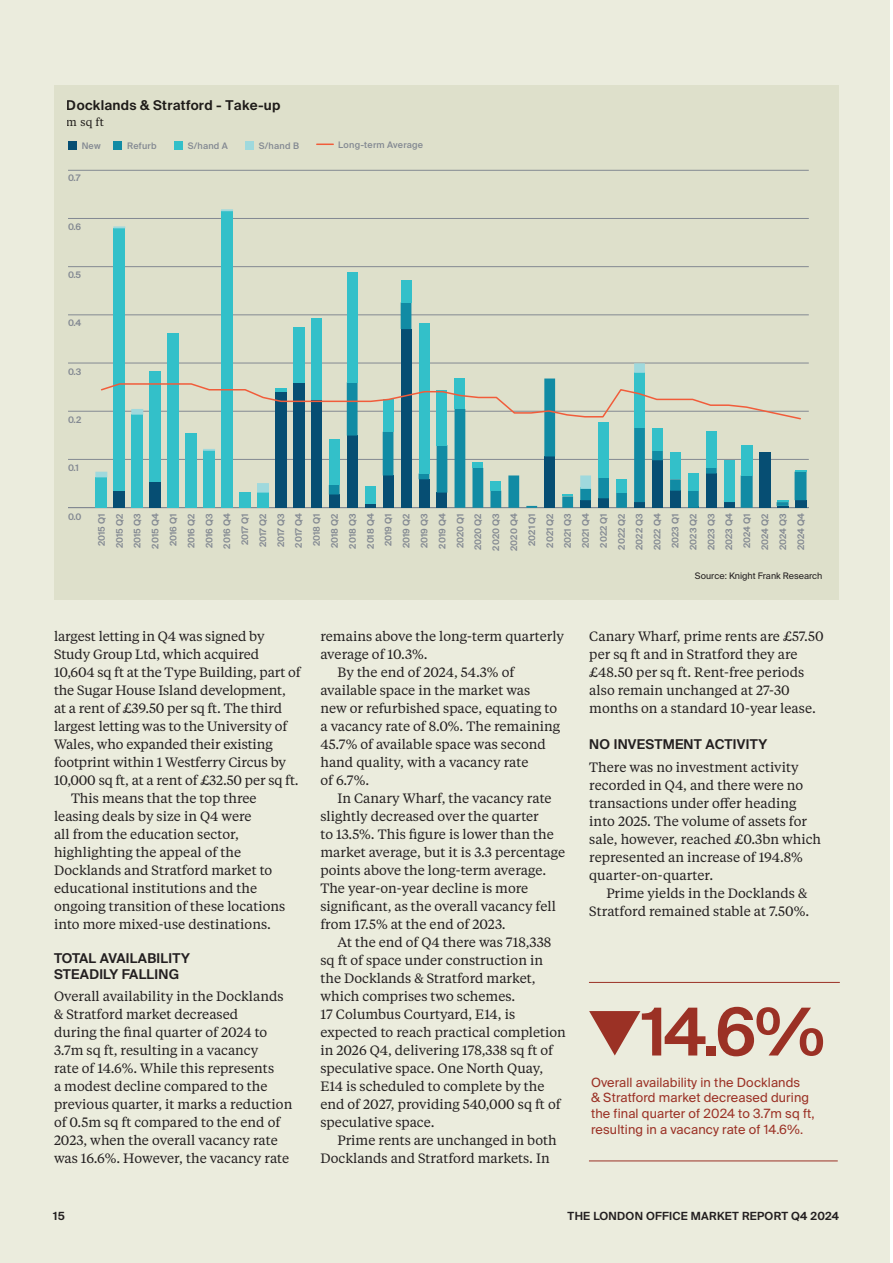
<style>
.page{position:relative;width:893px;height:1263px;background:#fff}
.page>*{position:absolute;margin:0;border:0;box-sizing:border-box;transform-origin:0 0}
.t1{font:600 66px "Suisse Intl";color:#9b3125}
.t2{font:13.5px/18px "Tiempos Text";color:#231f20}
.t3{font:600 13.5px/15.8px "Suisse Intl";letter-spacing:.02em;color:#231f20}
.t4{font:12.75px/15.8px "Suisse Intl";letter-spacing:.01em;color:#9b3125}
.t5{font:600 11.25px "Suisse Intl";letter-spacing:.025em;color:#231f20}
.t6{font:11.25px "Tiempos Text";color:#231f20}
.t7{font:600 9px/18px "Suisse Intl";color:#838992;text-align:right}
.t8{font:500 9px "Suisse Intl";letter-spacing:.025em;color:#838992}
.t9{font:9px "Suisse Intl";color:#231f20}
</style>
<div class="page">
<div style="left:0;top:0;width:890px;height:1263px;background:#ebecdd"></div>
<div style="left:54px;top:85px;width:785px;height:515px;background:#dee0cb"></div>
<hr style="left:589px;top:1160px;width:249px;height:1px;background:#9b3125">
<hr style="left:589px;top:982px;width:251px;height:1px;background:#9b3125">
<div style="left:68px;top:141px;width:9px;height:8px;background:#064e73"></div>
<div style="left:114px;top:141px;width:8px;height:8px;background:#118ba4"></div>
<div style="left:174px;top:141px;width:9px;height:8px;background:#33c0c9"></div>
<div style="left:245px;top:141px;width:9px;height:8px;background:#9fd9dd"></div>
<svg style="left:317px;top:144px;width:16px;height:1px"></svg>
<hr style="left:68px;top:507px;width:741px;height:1px;background:#838992">
<hr style="left:68px;top:459px;width:741px;height:1px;background:#838992">
<hr style="left:68px;top:411px;width:741px;height:1px;background:#838992">
<hr style="left:68px;top:363px;width:741px;height:1px;background:#838992">
<hr style="left:68px;top:315px;width:741px;height:1px;background:#838992">
<hr style="left:68px;top:266px;width:741px;height:1px;background:#838992">
<hr style="left:68px;top:218px;width:741px;height:1px;background:#838992">
<hr style="left:68px;top:170px;width:741px;height:1px;background:#838992">
<div style="left:311px;top:399px;width:11px;height:109px;background:#064e73"></div>
<div style="left:293px;top:382px;width:12px;height:126px;background:#064e73"></div>
<div style="left:275px;top:392px;width:12px;height:116px;background:#064e73"></div>
<div style="left:149px;top:481px;width:12px;height:27px;background:#064e73"></div>
<div style="left:113px;top:491px;width:12px;height:17px;background:#064e73"></div>
<svg style="left:329px;top:314px;width:477px;height:194px"></svg>
<svg style="left:795px;top:470px;width:11px;height:2px"></svg>
<svg style="left:777px;top:500px;width:12px;height:8px"></svg>
<div style="left:741px;top:445px;width:12px;height:30px;background:#33c0c9"></div>
<div style="left:724px;top:460px;width:11px;height:42px;background:#33c0c9"></div>
<div style="left:706px;top:432px;width:11px;height:36px;background:#33c0c9"></div>
<div style="left:688px;top:474px;width:11px;height:17px;background:#33c0c9"></div>
<div style="left:670px;top:453px;width:11px;height:26px;background:#33c0c9"></div>
<div style="left:652px;top:428px;width:11px;height:23px;background:#33c0c9"></div>
<svg style="left:562px;top:494px;width:11px;height:2px"></svg>
<div style="left:365px;top:487px;width:10px;height:17px;background:#33c0c9"></div>
<div style="left:257px;top:493px;width:12px;height:15px;background:#33c0c9"></div>
<div style="left:239px;top:493px;width:12px;height:15px;background:#33c0c9"></div>
<div style="left:221px;top:211px;width:12px;height:297px;background:#33c0c9"></div>
<div style="left:203px;top:451px;width:12px;height:57px;background:#33c0c9"></div>
<div style="left:185px;top:434px;width:12px;height:74px;background:#33c0c9"></div>
<div style="left:167px;top:333px;width:12px;height:175px;background:#33c0c9"></div>
<div style="left:131px;top:415px;width:12px;height:93px;background:#33c0c9"></div>
<div style="left:95px;top:477px;width:12px;height:31px;background:#33c0c9"></div>
<svg style="left:95px;top:209px;width:550px;height:284px"></svg>
<svg style="left:100px;top:382px;width:702px;height:38px"></svg>
<p class="t3" style="left:67px;top:98px;width:215px">Docklands &amp; Stratford - Take-up</p>
<p class="t6" style="left:67px;top:114px;width:39px">m sq ft</p>
<p class="t8" style="left:82px;top:140px;width:20px">New</p>
<p class="t8" style="left:127px;top:140px;width:31px">Refurb</p>
<p class="t8" style="left:188px;top:140px;width:42px">S/hand A</p>
<p class="t8" style="left:259px;top:140px;width:42px">S/hand B</p>
<p class="t8" style="left:338px;top:140px;width:86px">Long-term Average</p>
<p class="t7" style="left:68px;top:169px;width:14px">0.7</p>
<p class="t7" style="left:68px;top:217px;width:15px">0.6</p>
<p class="t7" style="left:68px;top:266px;width:15px">0.5</p>
<p class="t7" style="left:68px;top:314px;width:15px">0.4</p>
<p class="t7" style="left:68px;top:362px;width:15px">0.3</p>
<p class="t7" style="left:68px;top:411px;width:15px">0.2</p>
<p class="t7" style="left:68px;top:459px;width:12px">0.1</p>
<p class="t7" style="left:68px;top:507px;width:15px">0.0</p>
<p class="t7" style="left:93px;top:551px;width:39px;rotate:-90deg">2015 Q1<br>2015 Q2<br>2015 Q3<br>2015 Q4<br>2016 Q1<br>2016 Q2<br>2016 Q3<br>2016 Q4<br>2017 Q1<br>2017 Q2<br>2017 Q3<br>2017 Q4<br>2018 Q1<br>2018 Q2<br>2018 Q3<br>2018 Q4<br>2019 Q1<br>2019 Q2<br>2019 Q3<br>2019 Q4<br>2020 Q1<br>2020 Q2<br>2020 Q3<br>2020 Q4<br>2021 Q1<br>2021 Q2<br>2021 Q3<br>2021 Q4<br>2022 Q1<br>2022 Q2<br>2022 Q3<br>2022 Q4<br>2023 Q1<br>2023 Q2<br>2023 Q3<br>2023 Q4<br>2024 Q1<br>2024 Q2<br>2024 Q3<br>2024 Q4</p>
<p class="t2" style="left:54px;top:627px;width:212px">largest letting in Q4 was signed by</p>
<p class="t2" style="left:54px;top:645px;width:207px">Study Group Ltd, which acquired</p>
<p class="t2" style="left:54px;top:663px;width:248px">10,604 sq ft at the Type Building, part of</p>
<p class="t2" style="left:54px;top:681px;width:233px">the Sugar House Island development,</p>
<p class="t2" style="left:54px;top:699px;width:230px">at a rent of £39.50 per sq ft. The third</p>
<p class="t2" style="left:54px;top:717px;width:235px">largest letting was to the University of</p>
<p class="t2" style="left:54px;top:735px;width:220px">Wales, who expanded their existing</p>
<p class="t2" style="left:54px;top:753px;width:234px">footprint within 1 Westferry Circus by</p>
<p class="t2" style="left:54px;top:771px;width:246px">10,000 sq ft, at a rent of £32.50 per sq ft.</p>
<p class="t2" style="left:71px;top:789px;width:187px">This means that the top three</p>
<p class="t2" style="left:54px;top:807px;width:199px">leasing deals by size in Q4 were</p>
<p class="t2" style="left:54px;top:825px;width:186px">all from the education sector,</p>
<p class="t2" style="left:54px;top:843px;width:189px">highlighting the appeal of the</p>
<p class="t2" style="left:54px;top:861px;width:220px">Docklands and Stratford market to</p>
<p class="t2" style="left:54px;top:879px;width:205px">educational institutions and the</p>
<p class="t2" style="left:54px;top:897px;width:233px">ongoing transition of these locations</p>
<p class="t2" style="left:54px;top:915px;width:218px">into more mixed-use destinations.</p>
<p class="t3" style="left:54px;top:950px;width:137px">TOTAL AVAILABILITY<br>STEADILY FALLING</p>
<p class="t2" style="left:54px;top:987px;width:240px">Overall availability in the Docklands &amp; Stratford market decreased<br>during the final quarter of 2024 to 3.7m sq ft, resulting in a vacancy<br>rate of 14.6%. While this represents<br>a modest decline compared to the previous quarter, it marks a reduction of 0.5m sq ft compared to the end of 2023, when the overall vacancy rate was 16.6%. However, the vacancy rate</p>
<p class="t2" style="left:320px;top:627px;width:245px">remains above the long-term quarterly</p>
<p class="t2" style="left:320px;top:645px;width:109px">average of 10.3%.</p>
<p class="t2" style="left:337px;top:663px;width:178px">By the end of 2024, 54.3% of</p>
<p class="t2" style="left:320px;top:681px;width:211px">available space in the market was</p>
<p class="t2" style="left:320px;top:699px;width:238px">new or refurbished space, equating to</p>
<p class="t2" style="left:320px;top:717px;width:241px">a vacancy rate of 8.0%. The remaining</p>
<p class="t2" style="left:320px;top:735px;width:227px">45.7% of available space was second</p>
<p class="t2" style="left:320px;top:753px;width:209px">hand quality, with a vacancy rate</p>
<p class="t2" style="left:320px;top:771px;width:50px">of 6.7%.</p>
<p class="t2" style="left:337px;top:789px;width:216px">In Canary Wharf, the vacancy rate</p>
<p class="t2" style="left:320px;top:807px;width:220px">slightly decreased over the quarter</p>
<p class="t2" style="left:320px;top:825px;width:235px">to 13.5%. This figure is lower than the</p>
<p class="t2" style="left:320px;top:843px;width:246px">market average, but it is 3.3 percentage</p>
<p class="t2" style="left:320px;top:861px;width:227px">points above the long-term average.</p>
<p class="t2" style="left:320px;top:879px;width:209px">The year-on-year decline is more</p>
<p class="t2" style="left:320px;top:897px;width:237px">significant, as the overall vacancy fell</p>
<p class="t2" style="left:320px;top:915px;width:187px">from 17.5% at the end of 2023.</p>
<p class="t2" style="left:337px;top:933px;width:215px">At the end of Q4 there was 718,338</p>
<p class="t2" style="left:320px;top:951px;width:224px">sq ft of space under construction in</p>
<p class="t2" style="left:320px;top:969px;width:217px">the Docklands &amp; Stratford market,</p>
<p class="t2" style="left:320px;top:987px;width:197px">which comprises two schemes.</p>
<p class="t2" style="left:320px;top:1005px;width:196px">17 Columbus Courtyard, E14, is</p>
<p class="t2" style="left:320px;top:1023px;width:247px">expected to reach practical completion</p>
<p class="t2" style="left:320px;top:1041px;width:234px">in 2026 Q4, delivering 178,338 sq ft of</p>
<p class="t2" style="left:320px;top:1059px;width:224px">speculative space. One North Quay,</p>
<p class="t2" style="left:320px;top:1077px;width:226px">E14 is scheduled to complete by the</p>
<p class="t2" style="left:320px;top:1095px;width:242px">end of 2027, providing 540,000 sq ft of</p>
<p class="t2" style="left:320px;top:1113px;width:116px">speculative space.</p>
<p class="t2" style="left:337px;top:1131px;width:221px">Prime rents are unchanged in both</p>
<p class="t2" style="left:320px;top:1149px;width:231px">Docklands and Stratford markets. In</p>
<p class="t9" style="left:695px;top:571px;width:129px">Source: Knight Frank Research</p>
<p class="t2" style="left:589px;top:627px;width:236px">Canary Wharf, prime rents are £57.50 per sq ft and in Stratford they are £48.50 per sq ft. Rent-free periods also remain unchanged at 27-30 months on a standard 10-year lease.</p>
<p class="t3" style="left:589px;top:736px;width:179px">NO INVESTMENT ACTIVITY</p>
<p class="t2" style="left:589px;top:757px;width:233px">There was no investment activity recorded in Q4, and there were no transactions under offer heading into 2025. The volume of assets for sale, however, reached £0.3bn which represented an increase of 194.8% quarter-on-quarter.</p>
<p class="t2" style="left:589px;top:883px;width:221px;text-align:right">Prime yields in the Docklands &amp;<br>Stratford remained stable at 7.50%.</p>
<h1 class="t1" style="left:585px;top:994px;width:242px">❑14.6%</h1>
<p class="t4" style="left:591px;top:1074px;width:225px">Overall availability in the Docklands<br>&amp; Stratford market decreased during the final quarter of 2024 to 3.7m sq ft, resulting in a vacancy rate of 14.6%.</p>
<p class="t5" style="left:53px;top:1209px;width:13px">15</p>
<p class="t5" style="left:568px;top:1209px;width:273px">THE LONDON OFFICE MARKET REPORT Q4 2024</p>
</div>
